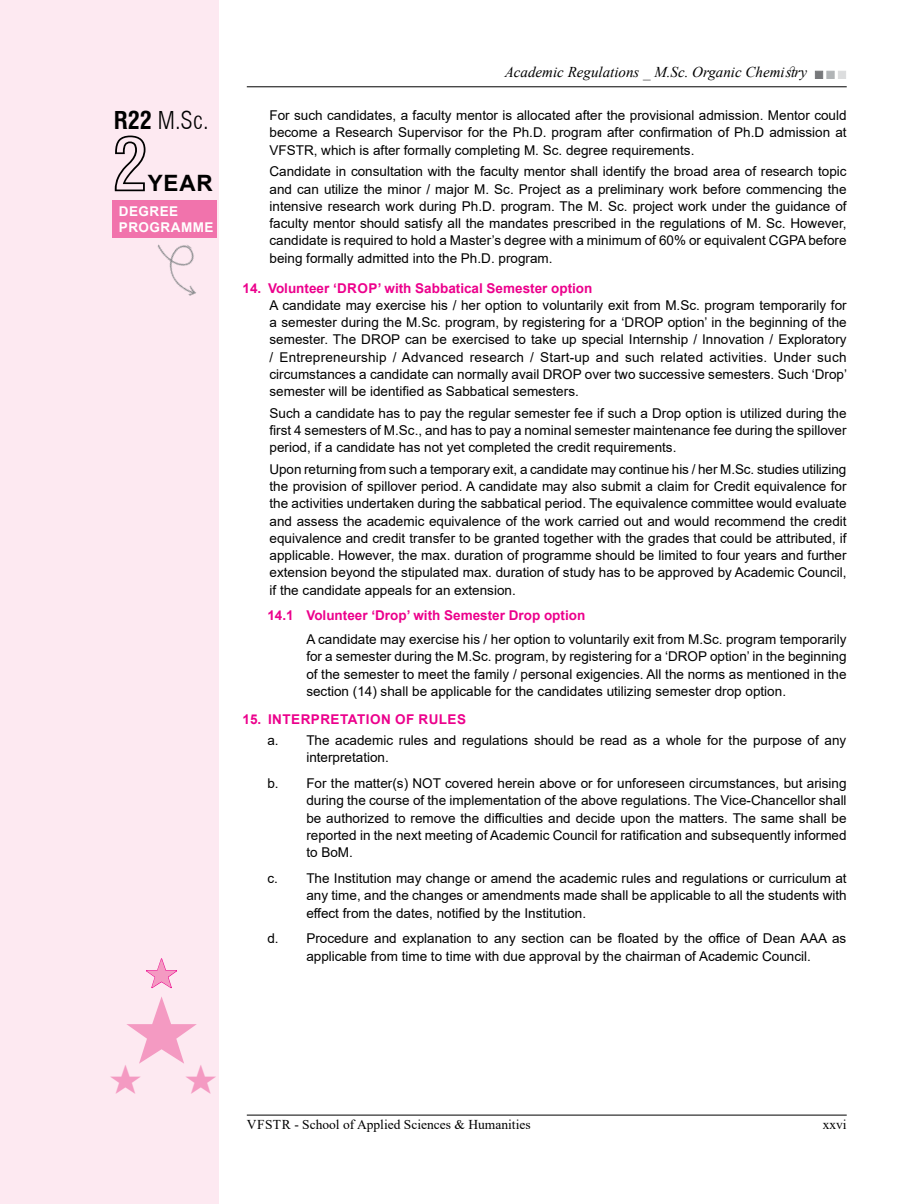
<style>
.page{position:relative;width:919px;height:1204px;background:#fff}
.page>*{position:absolute;margin:0;border:0;box-sizing:border-box;transform-origin:0 0}
.t1{font:73.5px "Swiss 721 BT Bold Condensed Outline";color:#000}
.t2{font:36.75px "Zapf Dingbats IT Cby BT";color:#f49ac2}
.t3{font:300 condensed 24px "Swiss 721 BT";color:#000}
.t4{font:700 22.5px "Arial";color:#000}
.t5{font:italic 15px "Times New Roman";color:#000}
.t6{font:13.5px/17.2px "Arial";color:#000;text-align:justify}
.t7{font:700 13.5px "Arial";color:#ec008c}
.t8{font:13.5px "Times New Roman";color:#000}
.t9{font:700 13.5px/16.2px "Arial";letter-spacing:.035em;color:#fff}
.s1{font-weight:700}
</style>
<div class="page">
<div style="left:0;top:0;width:218px;height:1203px;background:#fde9f1"></div>
<div style="left:112px;top:200px;width:105px;height:38px;background:#f173ac"></div>
<img style="left:157px;top:244px;width:39px;height:52px">
<hr style="left:247px;top:1114px;width:599px;height:1px;background:#000">
<hr style="left:247px;top:86px;width:599px;height:1px;background:#000">
<div style="left:815px;top:71px;width:7px;height:8px;background:#77787b"></div>
<div style="left:826px;top:71px;width:8px;height:8px;background:#b1b4b6;border:1px solid #b1b4b6"></div>
<div style="left:838px;top:71px;width:7px;height:8px;background:#dcddde"></div>
<svg style="left:146px;top:958px;width:31px;height:31px"></svg>
<h3 class="t3" style="left:114px;top:105px;width:96px"><span class="s1">R22</span> M.Sc.</h3>
<h1 class="t1" style="left:112px;top:119px;width:38px">2</h1>
<h3 class="t4" style="left:148px;top:167px;width:66px">Year</h3>
<p class="t9" style="left:119px;top:203px;width:96px">Degree<br>Programme</p>
<h2 class="t2" style="left:110px;top:1061px;width:109px">★★★</h2>
<p class="t5" style="left:504px;top:62px;width:304px">Academic Regulations _ M.Sc. Organic Chemistry</p>
<p class="t6" style="left:269px;top:107px;width:578px">For such candidates, a faculty mentor is allocated after the provisional admission. Mentor could become a Research Supervisor for the Ph.D. program after confirmation of Ph.D admission at VFSTR, which is after formally completing M. Sc. degree requirements.</p>
<p class="t6" style="left:269px;top:163px;width:578px">Candidate in consultation with the faculty mentor shall identify the broad area of research topic and can utilize the minor / major M. Sc. Project as a preliminary work before commencing the intensive research work during Ph.D. program. The M. Sc. project work under the guidance of faculty mentor should satisfy all the mandates prescribed in the regulations of M. Sc. However, candidate is required to hold a Master’s degree with a minimum of 60% or equivalent CGPA before being formally admitted into the Ph.D. program.</p>
<p class="t7" style="left:242px;top:278px;width:351px">14. Volunteer ‘Drop’ with Sabbatical Semester option</p>
<p class="t6" style="left:242px;top:296px;width:20px">A</p>
<p class="t6" style="left:269px;top:296px;width:579px;text-indent:13px">candidate may exercise his / her option to voluntarily exit from M.Sc. program temporarily for a semester during the M.Sc. program, by registering for a ‘DROP option’ in the beginning of the semester. The DROP can be exercised to take up special Internship / Innovation / Exploratory / Entrepreneurship / Advanced research / Start-up and such related activities. U nder such circumstances a candidate can normally avail DROP over two successive semesters. Such ‘Drop’ semester will be identified as Sabbatical semesters.</p>
<p class="t6" style="left:242px;top:404px;width:19px">S</p>
<p class="t6" style="left:269px;top:404px;width:578px;text-indent:9px">uch a candidate has to pay the regular semester fee if such a Drop option is utilized during the first 4 semesters of M.Sc., and has to pay a nominal semester maintenance fee during the spillover period, if a candidate has not yet completed the credit requirements.</p>
<p class="t6" style="left:242px;top:460px;width:19px">U</p>
<p class="t6" style="left:269px;top:460px;width:578px;text-indent:10px">pon returning from such a temporary exit, a candidate may continue his / her M.Sc. studies utilizing the provision of spillover period. A candidate may also submit a claim for Credit equivalence for the activities undertaken during the sabbatical period. The equivalence committee would evaluate and assess the academic equivalence of the work carried out and would recommend the credit equivalence and credit transfer to be granted together with the grades that could be attributed, if applicable. However, the max. duration of programme should be limited to four years and further extension beyond the stipulated max. duration of study has to be approved by Academic Council, if the candidate appeals for an extension.</p>
<p class="t7" style="left:267px;top:606px;width:319px">14.1 Volunteer ‘Drop’ with Semester Drop option</p>
<p class="t6" style="left:267px;top:630px;width:25px">A</p>
<p class="t6" style="left:306px;top:630px;width:541px;text-indent:12px">candidate may exercise his / her option to voluntarily exit from M.Sc. program temporarily for a semester during the M.Sc. program, by registering for a ‘DROP option’ in the beginning of the semester to meet the family / personal exigencies. All the norms as mentioned in the section (14) shall be applicable for the candidates utilizing semester drop option.</p>
<p class="t7" style="left:242px;top:709px;width:28px">15. INTE</p>
<p class="t7" style="left:301px;top:709px;width:40px">RPRETATION</p>
<p class="t7" style="left:395px;top:709px;width:44px">OF RULES</p>
<p class="t6" style="left:306px;top:731px;width:541px;text-indent:-39px">a. The academic rules and regulations should be read as a whole for the purpose of any interpretation.</p>
<p class="t6" style="left:306px;top:774px;width:541px;text-indent:-39px">b. For the matter(s) NOT covered herein above or for unforeseen circumstances, but arising during the course of the implementation of the above regulations. The Vice-Chancellor shall be authorized to remove the difficulties and decide upon the matters. The same shall be reported in the next meeting of Academic Council for ratification and subsequently informed to BoM.</p>
<p class="t6" style="left:306px;top:869px;width:542px;text-indent:-39px">c. The Institution may change or amend the academic rules and regulations or curriculum at any time, and the changes or amendments made shall be applicable to all the students with effect from the dates, notified by the Institution.</p>
<p class="t6" style="left:267px;top:929px;width:580px;text-align:center">d. Procedure and explanation to any section can be floated by the office of Dean AAA as applicable from time to time with due approval by the chairman of Academic Council.</p>
<p class="t8" style="left:247px;top:1115px;width:285px">VFSTR - School of Applied Sciences &amp; Humanities</p>
<p class="t8" style="left:822px;top:1115px;width:26px">xxvi</p>
</div>
